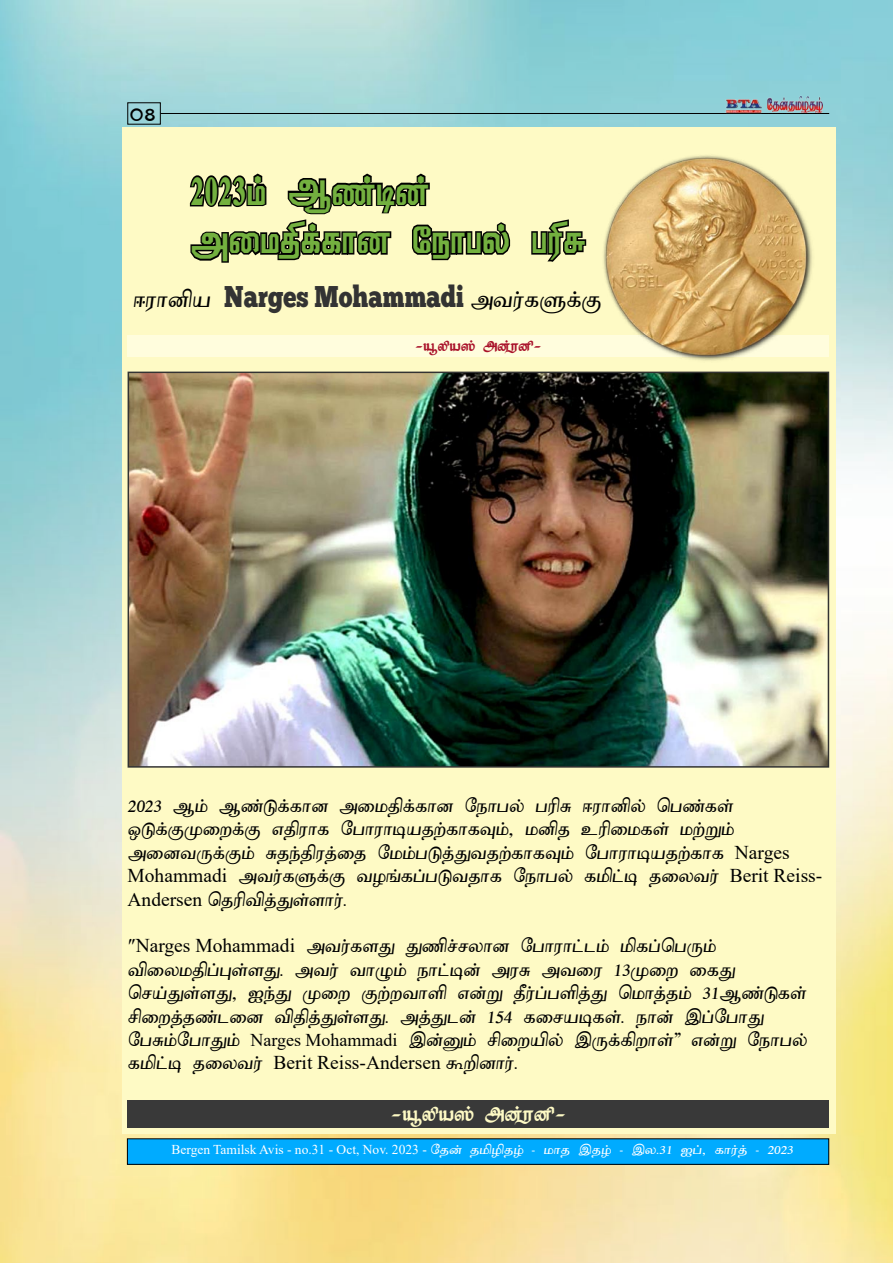
<style>
.page{position:relative;width:893px;height:1263px;background:#fff}
.page>*{position:absolute;margin:0;border:0;box-sizing:border-box;transform-origin:0 0}
.t1{font:40.5px "Viththi";color:#73b03f}
.t2{font:27px "TAB Tamil 046";color:#fefac5}
.t3{font:27px "ATM772";color:#000}
.t4{font:24px "Akarathi";color:#000}
.t5{font:19.5px/23.4px "Akarathi";color:#000}
.t6{font:19.5px "TAB Tamil 046";color:#a9122a}
.t7{font:13.5px "Akarathi";color:#fff;scale:1.1 1}
.s1{font-family:"Chunk Five";font-size:30px;color:#333}
.s2{font-family:"Times New Roman"}
.s3{font-family:"Times New Roman";font-size:18px}
</style>
<div class="page">
<img style="left:0;top:0;width:893px;height:1263px">
<div style="left:127px;top:1139px;width:702px;height:25px;background:#00abff"></div>
<hr style="left:160px;top:113px;width:669px;height:1px;background:#000">
<img style="left:712px;top:91px;width:117px;height:23px">
<div style="left:123px;top:128px;width:713px;height:1006px;background:#fefac5"></div>
<div style="left:128px;top:335px;width:701px;height:22px;background:#fffddd"></div>
<svg style="left:189px;top:173px;width:322px;height:90px"></svg>
<svg style="left:531px;top:219px;width:56px;height:43px"></svg>
<img style="left:603px;top:155px;width:209px;height:206px">
<img style="left:131px;top:375px;width:695px;height:390px">
<div style="left:128px;top:372px;width:701px;height:396px;border:2px solid #333"></div>
<div style="left:128px;top:1100px;width:701px;height:28px;background:#393939"></div>
<p class="t3" style="left:130px;top:95px;width:28px">08</p>
<p class="t1" style="left:191px;top:173px;width:241px">2023K; MZ;BD;</p>
<p class="t1" style="left:191px;top:221px;width:396px">MIKJPF;FHD NEHGY; GUPR</p>
<p class="t4" style="left:133px;top:288px;width:470px">&lt;uhdpa <span class="s1">Narges Mohammadi</span> mtu;fSf;F</p>
<p class="t6" style="left:415px;top:335px;width:128px">-Îô¤òú¢ Üù¢óù¤-</p>
<p class="t5" style="left:128px;top:795px;width:696px">2023 Mk; Mz;Lf;fhd mikjpf;fhd Nehgy; gupR &lt;uhdpy; ngz;fs; xLf;FKiwf;F vjpuhf Nghuhbajw;fhfTk;&gt; kdpj cupikfs; kw;Wk; midtUf;Fk; Rje;jpuj;ij Nkk;gLj;Jtjw;fhfTk; Nghuhbajw;fhf <span class="s2">Narges Mohammadi</span> mtu;fSf;F toq;fg;gLtjhf Nehgy; fkpl;b jiytu; <span class="s2">Berit Reiss-Andersen</span> njuptpj;Js;shu;.</p>
<p class="t5" style="left:128px;top:936px;width:681px"><span class="s2">″Narges Mohammadi</span> mtu;fsJ Jzpr;ryhd Nghuhl;lk; kpfg;ngUk; tpiykjpg;Gs;sJ. mtu; thOk; ehl;bd; muR mtiu 13Kiw ifJ nra;Js;sJ&gt; Ie;J Kiw Fw;wthsp vd;W jPu;g;gspj;J nkhj;jk; 31Mz;Lfs; rpiwj;jz;lid tpjpj;Js;sJ. mj;Jld; 154 firabfs;. ehd; ,g;NghJ NgRk;NghJk; <span class="s3">Narges Mohammadi</span> ,d;Dk; rpiwapy; ,Uf;fpwhs;" vd;W Nehgy; fkpl;b jiytu; <span class="s2">Berit Reiss-Andersen</span> $wpdhu;.</p>
<p class="t2" style="left:391px;top:1100px;width:176px">-Îô¤òú¢ Üù¢óù¤-</p>
<p class="t7" style="left:171px;top:1144px;width:567px"><span class="s2">Bergen Tamilsk Avis - no.31 - Oct, Nov. 2023 -</span> Njd; jkpopjo; - khj ,jo; - ,y.31 Ig;&gt; fhHj; - 2023</p>
</div>
